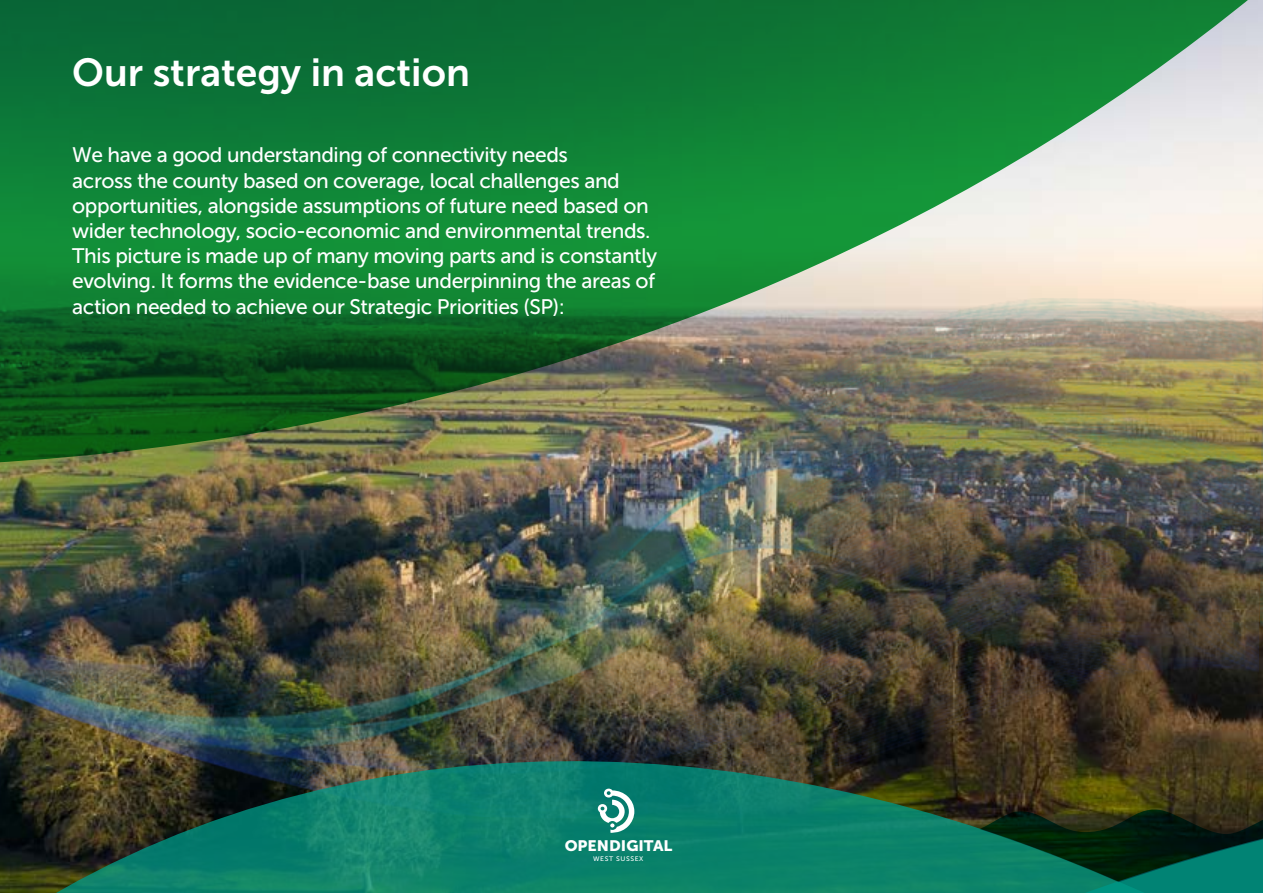
<style>
.page{position:relative;width:1263px;height:893px;background:#fff}
.page>*{position:absolute;margin:0;border:0;box-sizing:border-box;transform-origin:0 0}
.Page_-_headings{font:39px "Museo Sans 700";color:#fff}
.Page_-_intro{font:21px/25.2px "Museo Sans 500";letter-spacing:-.02em;color:#fff}
.t1{font:15.15px "Museo Sans 900";color:#fff;scale:1.05 1}
.t2{font:6.6px "Museo Sans 500";letter-spacing:.085em;color:#fff;scale:1.05 1}
</style>
<div class="page">
<img style="left:1262px;top:597px;width:1px;height:55px">
<img style="left:0;top:597px;width:1262px;height:100px">
<img style="left:0;top:0;width:1263px;height:597px">
<img style="left:468px;top:652px;width:795px;height:45px">
<img style="left:0;top:697px;width:1263px;height:196px">
<svg style="left:980px;top:807px;width:283px;height:75px;background:#0d432e"></svg>
<svg style="left:598px;top:789px;width:36px;height:45px"></svg>
<h2 class="Page_-_headings" style="left:72px;top:51px;width:399px">Our strategy in action</h2>
<p class="Page_-_intro" style="left:72px;top:143px;width:586px">We have a good understanding of connectivity needs<br>across the county based on coverage, local challenges and opportunities, alongside assumptions of future need based on wider technology, socio-economic and environmental trends.<br>This picture is made up of many moving parts and is constantly evolving. It forms the evidence-base underpinning the areas of action needed to achieve our Strategic Priorities (SP):</p>
<p class="t1" style="left:565px;top:837px;width:104px">OPENDIGITAL</p>
<p class="t2" style="left:593px;top:855px;width:49px">WEST SUSSEX</p>
</div>
